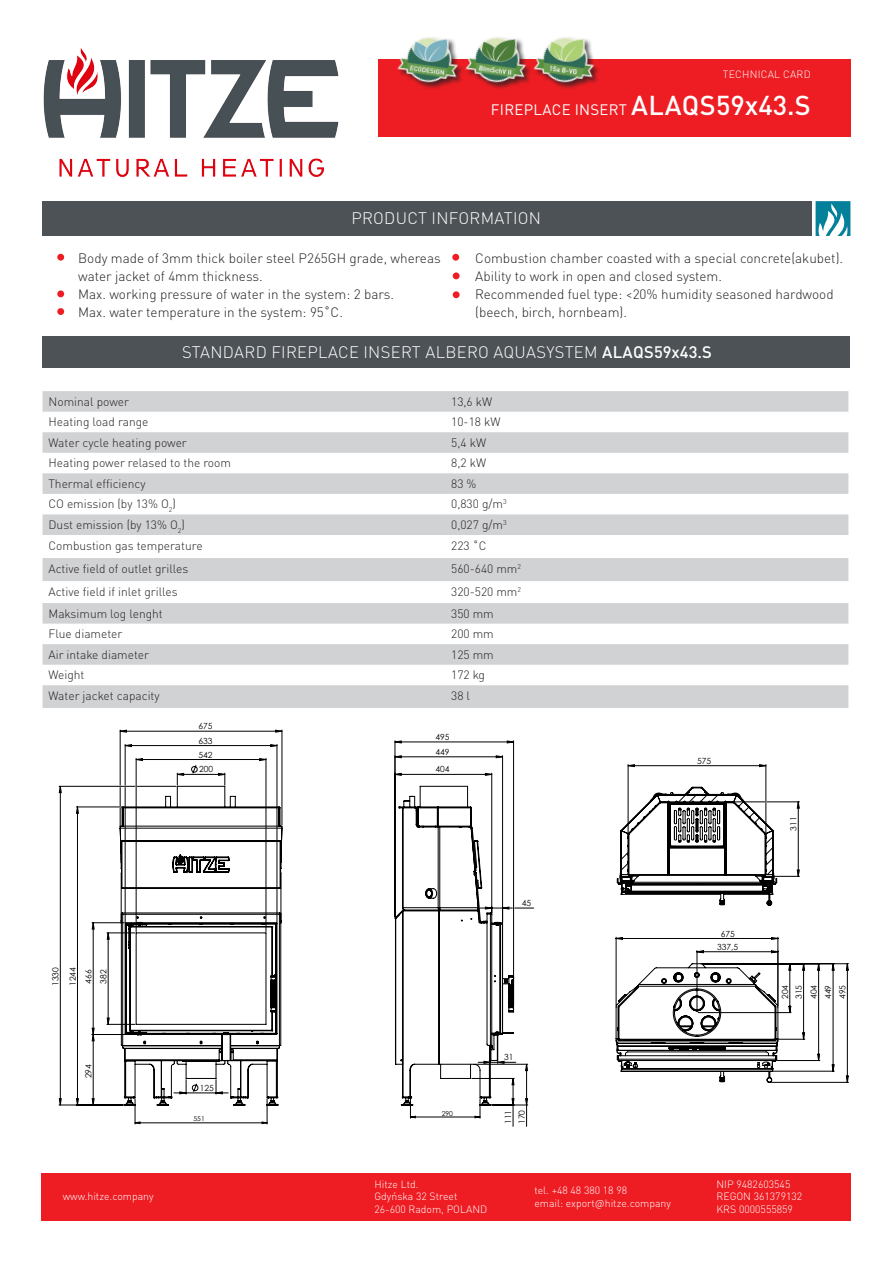
<style>
.page{position:relative;width:893px;height:1263px;background:#fff}
.page>*{position:absolute;margin:0;border:0;box-sizing:border-box;transform-origin:0 0}
.t1{font:300 16.5px "DIN Pro";letter-spacing:.02em;color:#fff}
.t2{font:15px "DIN Pro";letter-spacing:.02em;color:#fff}
.t3{font:300 13.5px/18px "DIN Pro";color:#231f20}
.t4{font:300 12px "DIN Pro";color:#231f20}
.t5{font:300 10.5px/12.6px "DIN Pro";color:#fff}
.t6{font:300 10.5px "DIN Pro";letter-spacing:.02em;color:#fff}
.t7{font:8.4px/14.4px "Century Gothic";color:#000}
.t8{font:6.75px "Century Gothic";color:#000}
.s1{font-weight:500;font-size:27px}
.s2{font-weight:500}
</style>
<div class="page">
<img style="left:43px;top:48px;width:296px;height:129px">
<div style="left:43px;top:201px;width:769px;height:35px;background:#4d5256"></div>
<div style="left:378px;top:60px;width:472px;height:77px;background:#ee1d23"></div>
<div style="left:41px;top:1172px;width:809px;height:48px;background:#ee1d23"></div>
<div style="left:43px;top:336px;width:807px;height:32px;background:#4d5256"></div>
<div style="left:57px;top:254px;width:7px;height:7px;background:#ee1d23;border-radius:50%"></div>
<div style="left:57px;top:290px;width:7px;height:7px;background:#ee1d23;border-radius:50%"></div>
<div style="left:57px;top:308px;width:7px;height:7px;background:#ee1d23;border-radius:50%"></div>
<div style="left:452px;top:254px;width:7px;height:7px;background:#ee1d23;border-radius:50%"></div>
<div style="left:453px;top:272px;width:7px;height:7px;background:#ee1d23;border-radius:50%"></div>
<div style="left:453px;top:291px;width:7px;height:7px;background:#ee1d23;border-radius:50%"></div>
<svg style="left:816px;top:201px;width:34px;height:35px"></svg>
<svg style="left:43px;top:391px;width:805px;height:317px;fill:#d1d2d4"></svg>
<svg style="left:59px;top:801px;width:790px;height:326px"></svg>
<svg style="left:59px;top:786px;width:740px;height:319px"></svg>
<svg style="left:120px;top:730px;width:671px;height:394px"></svg>
<img style="left:535px;top:37px;width:68px;height:52px">
<img style="left:467px;top:37px;width:68px;height:52px">
<img style="left:391px;top:37px;width:76px;height:52px">
<p class="t6" style="left:723px;top:66px;width:89px">TECHNICAL CARD</p>
<p class="t2" style="left:491px;top:98px;width:321px">FIREPLACE INSERT <span class="s1">ALAQS59x43.S</span></p>
<h1 class="t1" style="left:352px;top:206px;width:191px">PRODUCT INFORMATION</h1>
<p class="t3" style="left:78px;top:248px;width:364px">Body made of 3mm thick boiler steel P265GH grade, whereas water jacket of 4mm thickness.<br>Max. working pressure of water in the system: 2 bars.<br>Max. water temperature in the system: 95˚C.</p>
<p class="t3" style="left:475px;top:248px;width:369px">Combustion chamber coasted with a special concrete(akubet).<br>Ability to work in open and closed system.<br>Recommended fuel type: &lt;20% humidity seasoned hardwood (beech, birch, hornbeam).</p>
<p class="t1" style="left:182px;top:339px;width:531px">STANDARD FIREPLACE INSERT ALBERO AQUASYSTEM <span class="s2">ALAQS59x43.S</span></p>
<p class="t4" style="left:49px;top:392px;width:82px">Nominal power</p>
<p class="t4" style="left:451px;top:392px;width:43px">13,6 kW</p>
<p class="t4" style="left:49px;top:413px;width:102px">Heating load range</p>
<p class="t4" style="left:451px;top:413px;width:51px">10-18 kW</p>
<p class="t4" style="left:49px;top:433px;width:140px">Water cycle heating power</p>
<p class="t4" style="left:451px;top:433px;width:36px">5,4 kW</p>
<p class="t4" style="left:49px;top:454px;width:184px">Heating power relased to the room</p>
<p class="t4" style="left:451px;top:454px;width:36px">8,2 kW</p>
<p class="t4" style="left:49px;top:474px;width:99px">Thermal efficiency</p>
<p class="t4" style="left:451px;top:474px;width:27px">83 %</p>
<p class="t4" style="left:49px;top:495px;width:129px">CO emission (by 13% O<sub>2</sub>)</p>
<p class="t4" style="left:451px;top:495px;width:57px">0,830 g/m<sup>3</sup></p>
<p class="t4" style="left:49px;top:515px;width:138px">Dust emission (by 13% O<sub>2</sub>)</p>
<p class="t4" style="left:451px;top:515px;width:57px">0,027 g/m<sup>3</sup></p>
<p class="t4" style="left:49px;top:536px;width:156px">Combustion gas temperature</p>
<p class="t4" style="left:451px;top:536px;width:37px">223 ˚C</p>
<p class="t4" style="left:49px;top:559px;width:141px">Active field of outlet grilles</p>
<p class="t4" style="left:451px;top:559px;width:71px">560-640 mm<sup>2</sup></p>
<p class="t4" style="left:49px;top:582px;width:131px">Active field if inlet grilles</p>
<p class="t4" style="left:451px;top:582px;width:71px">320-520 mm<sup>2</sup></p>
<p class="t4" style="left:49px;top:604px;width:116px">Maksimum log lenght</p>
<p class="t4" style="left:451px;top:604px;width:44px">350 mm</p>
<p class="t4" style="left:49px;top:625px;width:75px">Flue diameter</p>
<p class="t4" style="left:451px;top:625px;width:44px">200 mm</p>
<p class="t4" style="left:49px;top:645px;width:102px">Air intake diameter</p>
<p class="t4" style="left:451px;top:645px;width:44px">125 mm</p>
<p class="t4" style="left:49px;top:666px;width:37px">Weight</p>
<p class="t4" style="left:451px;top:666px;width:35px">172 kg</p>
<p class="t4" style="left:49px;top:686px;width:113px">Water jacket capacity</p>
<p class="t4" style="left:451px;top:686px;width:20px">38 l</p>
<p class="t7" style="left:47px;top:986px;width:20px;line-height:17.2px;rotate:-90deg">1330<br>1244</p>
<p class="t7" style="left:81px;top:984px;width:16px;rotate:-90deg">466</p>
<p class="t7" style="left:96px;top:984px;width:16px;rotate:-90deg">382</p>
<p class="t7" style="left:81px;top:1078px;width:16px;rotate:-90deg">294</p>
<p class="t5" style="left:63px;top:1189px;width:92px">www.hitze.company</p>
<p class="t7" style="left:198px;top:719px;width:16px">675</p>
<p class="t7" style="left:198px;top:733px;width:16px">633</p>
<p class="t7" style="left:198px;top:747px;width:16px;line-height:14.9px">542<br>200</p>
<p class="t7" style="left:435px;top:730px;width:16px">495</p>
<p class="t7" style="left:435px;top:744px;width:16px">449</p>
<p class="t7" style="left:435px;top:762px;width:16px">404</p>
<p class="t7" style="left:697px;top:753px;width:16px">575</p>
<p class="t7" style="left:786px;top:831px;width:16px;rotate:-90deg">311</p>
<p class="t7" style="left:200px;top:1080px;width:16px">125</p>
<p class="t7" style="left:522px;top:896px;width:11px">45</p>
<p class="t7" style="left:504px;top:1050px;width:11px">31</p>
<p class="t8" style="left:194px;top:1114px;width:13px">551</p>
<p class="t7" style="left:501px;top:1124px;width:16px;line-height:13.5px;rotate:-90deg">111<br>170</p>
<p class="t8" style="left:442px;top:1108px;width:13px">290</p>
<p class="t5" style="left:374px;top:1177px;width:114px">Hitze Ltd.<br>Gdyńska 32 Street<br>26-600 Radom, POLAND</p>
<p class="t5" style="left:534px;top:1183px;width:138px">tel. +48 48 380 18 98<br>email: export@hitze.company</p>
<p class="t7" style="left:717px;top:927px;width:23px;line-height:13.4px;text-align:center">675<br>337,5</p>
<p class="t7" style="left:778px;top:999px;width:16px;line-height:13.8px;rotate:-90deg">204<br>315</p>
<p class="t7" style="left:806px;top:999px;width:16px;text-align:justify;rotate:-90deg">404<br>449<br>495</p>
<p class="t5" style="left:716px;top:1177px;width:87px">NIP 9482603545<br>REGON 361379132<br>KRS 0000555859</p>
</div>
